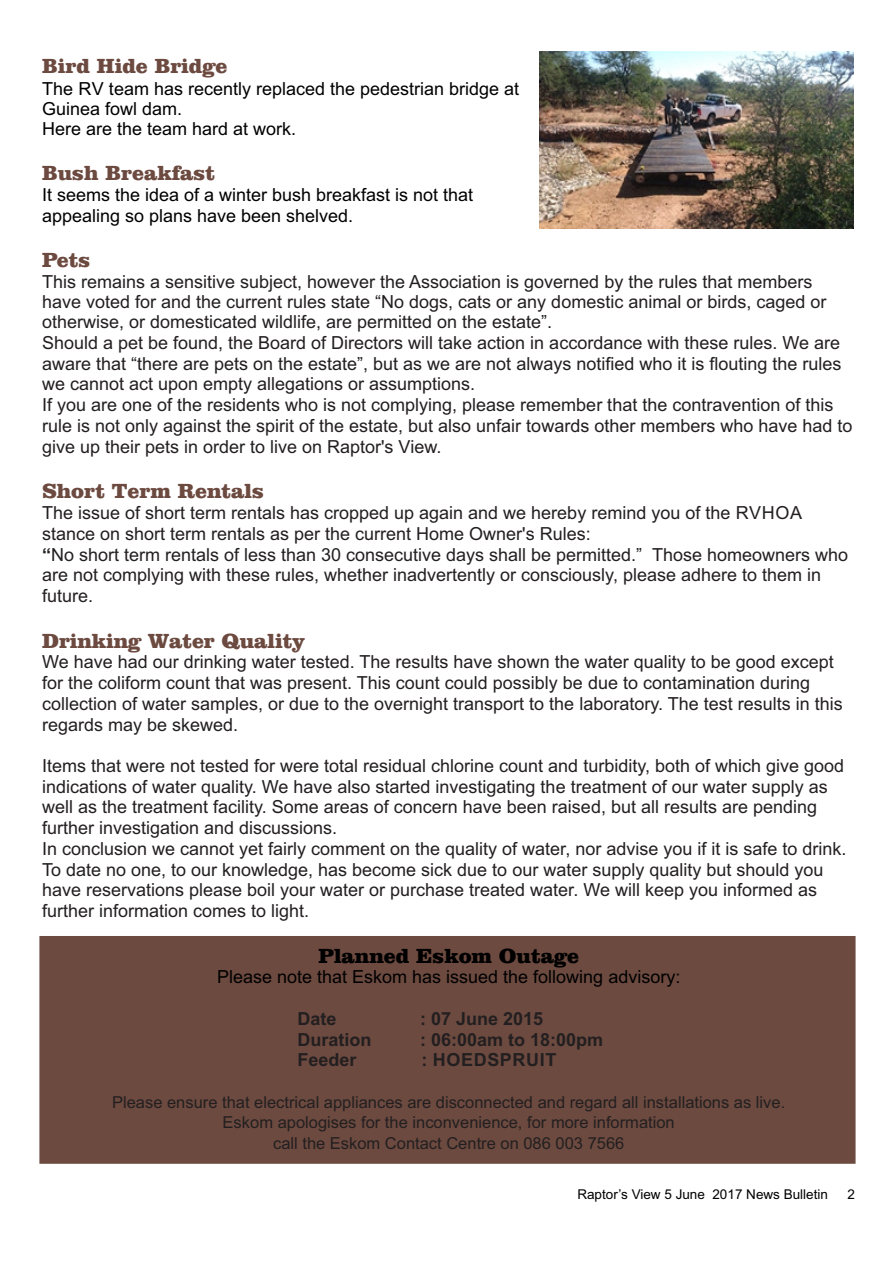
<style>
.page{position:relative;width:893px;height:1263px;background:#fff}
.page>*{position:absolute;margin:0;border:0;box-sizing:border-box;transform-origin:0 0}
.t1{font:900 21px "Clarendon BT";color:#6c4a40}
.t2{font:900 21px "Clarendon BT";color:#000}
.t3{font:18px/20.7px "Arial";color:#231f20}
.t4{font:18px/20.1px "Arial";color:#000}
.t5{font:700 18px "Arial";color:#231f20}
.t6{font:700 18px "Arial";letter-spacing:.035em;color:#231f20}
.t7{font:16.5px/20.7px "Arial";color:#231f20;text-align:center}
.t8{font:13.5px "Arial";color:#000}
.s1{font-weight:700}
</style>
<div class="page">
<div style="left:39px;top:936px;width:817px;height:228px;background:#6c4a40"></div>
<img style="left:539px;top:52px;width:314px;height:176px">
<p class="t1" style="left:42px;top:57px;width:187px">Bird Hide Bridge</p>
<p class="t4" style="left:42px;top:80px;width:479px">The RV team has recently replaced the pedestrian bridge at<br>Guinea fowl dam.<br>Here are the team hard at work.</p>
<p class="t1" style="left:42px;top:164px;width:175px">Bush Breakfast</p>
<p class="t4" style="left:42px;top:187px;width:433px">It seems the idea of a winter bush breakfast is not that appealing so plans have been shelved.</p>
<p class="t1" style="left:42px;top:251px;width:50px">Pets</p>
<p class="t3" style="left:42px;top:273px;width:812px">This remains a sensitive subject, however the Association is governed by the rules that members have voted for and the current rules state “No dogs, cats or any domestic animal or birds, caged or otherwise, or domesticated wildlife, are permitted on the estate”.<br>Should a pet be found, the Board of Directors will take action in accordance with these rules. We are aware that “there are pets on the estate”, but as we are not always notified who it is flouting the rules we cannot act upon empty allegations or assumptions.<br>If you are one of the residents who is not complying, please remember that the contravention of this rule is not only against the spirit of the estate, but also unfair towards other members who have had to give up their pets in order to live on Raptor's View.</p>
<p class="t1" style="left:42px;top:482px;width:223px">Short Term Rentals</p>
<p class="t3" style="left:42px;top:504px;width:808px">The issue of short term rentals has cropped up again and we hereby remind you of the RVHOA stance on short term rentals as per the current Home Owner's Rules:<br><span class="s1">“</span>No short term rentals of less than 30 consecutive days shall be permitted.” Those homeowners who are not complying with these rules, whether inadvertently or consciously, please adhere to them in future.</p>
<p class="t1" style="left:42px;top:632px;width:264px">Drinking Water Quality</p>
<p class="t3" style="left:42px;top:653px;width:802px">We have had our drinking water tested. The results have shown the water quality to be good except for the coliform count that was present. This count could possibly be due to contamination during collection of water samples, or due to the overnight transport to the laboratory. The test results in this regards may be skewed.</p>
<p class="t3" style="left:42px;top:757px;width:806px">Items that were not tested for were total residual chlorine count and turbidity, both of which give good indications of water quality. We have also started investigating the treatment of our water supply as well as the treatment facility. Some areas of concern have been raised, but all results are pending further investigation and discussions.<br>In conclusion we cannot yet fairly comment on the quality of water, nor advise you if it is safe to drink.<br>To date no one, to our knowledge, has become sick due to our water supply quality but should you have reservations please boil your water or purchase treated water. We will keep you informed as further information comes to light.</p>
<p class="t2" style="left:318px;top:947px;width:262px">Planned Eskom Outage</p>
<p class="t4" style="left:217px;top:969px;width:465px">Please note that Eskom has issued the following advisory:</p>
<p class="t5" style="left:297px;top:1012px;width:41px">Date</p>
<p class="t5" style="left:420px;top:1012px;width:125px">: 07 June 2015</p>
<p class="t5" style="left:297px;top:1032px;width:75px">Duration</p>
<p class="t5" style="left:420px;top:1032px;width:185px">: 06:00am to 18:00pm</p>
<p class="t5" style="left:297px;top:1053px;width:61px">Feeder</p>
<p class="t6" style="left:421px;top:1053px;width:136px">: HOEDSPRUIT</p>
<p class="t7" style="left:112px;top:1093px;width:675px">Please ensure that electrical appliances are disconnected and regard all installations as live.<br>Eskom apologises for the inconvenience, for more information<br>call the Eskom Contact Centre on 086 003 7566</p>
<p class="t8" style="left:577px;top:1189px;width:252px">Raptor’s View 5 June 2017 News Bulletin</p>
<p class="t8" style="left:847px;top:1189px;width:9px">2</p>
</div>
